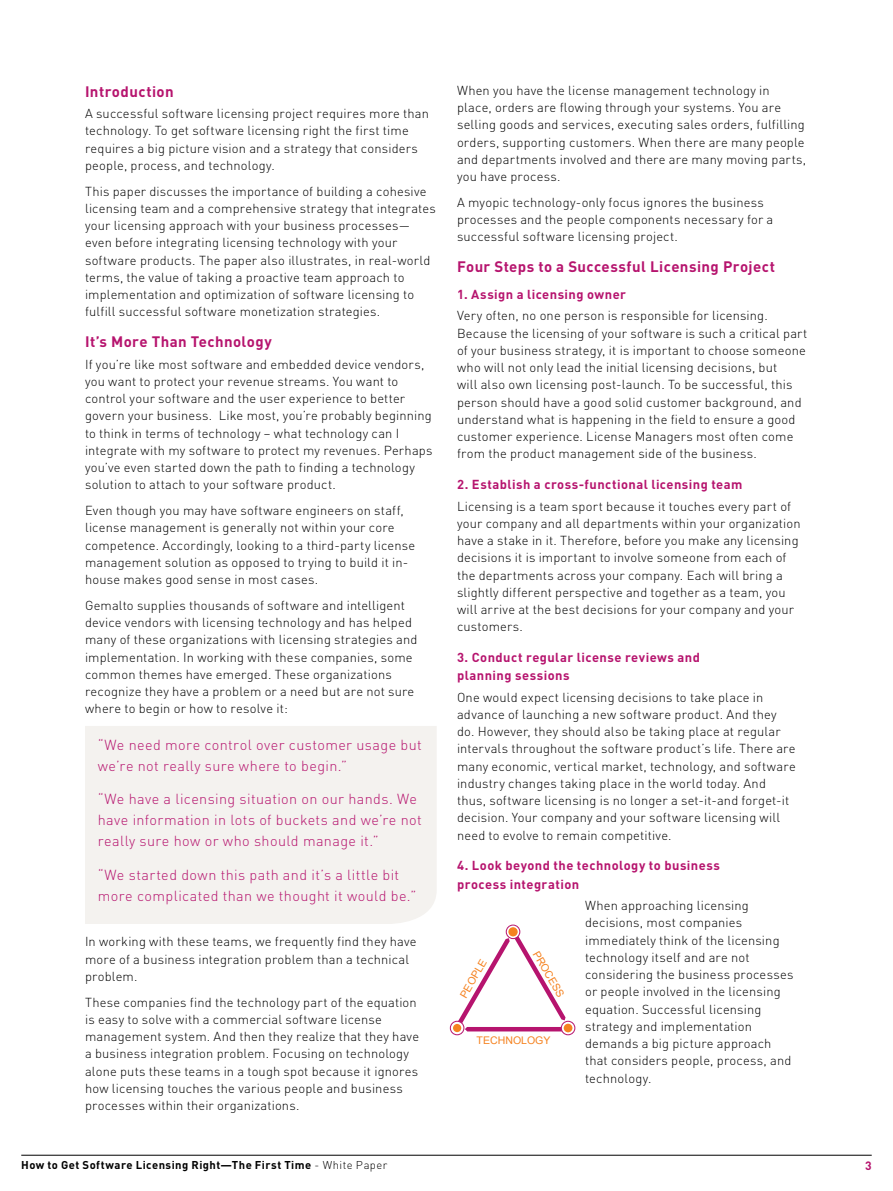
<style>
.page{position:relative;width:893px;height:1191px;background:#fff}
.page>*{position:absolute;margin:0;border:0;box-sizing:border-box;transform-origin:0 0}
.t1{font:700 15px "DIN Pro";letter-spacing:.03em;color:#b6146e}
.t2{font:300 14.4px/21px "DIN Pro";letter-spacing:.03em;color:#b6146e}
.t3{font:300 12.9px/17.2px "DIN Pro";letter-spacing:.015em;color:#000}
.t4{font:700 12.9px/18px "DIN Pro";letter-spacing:.035em;color:#b6146e}
.t5{font:700 12px "DIN Pro";color:#b6146e}
.t6{font:700 11.25px "DIN Pro";letter-spacing:.04em;color:#000}
.t7{font:10.5px "Arial";color:#f58220}
.s1{font-weight:300}
</style>
<div class="page">
<hr style="left:21px;top:1155px;width:851px;height:1px;background:#000">
<div style="left:85px;top:726px;width:352px;height:198px;background:#f4f2ef"></div>
<div style="left:506px;top:924px;width:14px;height:15px;border:1px solid #b6146e;border-radius:50%"></div>
<div style="left:561px;top:1020px;width:14px;height:15px;border:1px solid #b6146e;border-radius:50%"></div>
<div style="left:450px;top:1020px;width:14px;height:15px;border:1px solid #b6146e;border-radius:50%"></div>
<div style="left:508px;top:927px;width:10px;height:9px;background:#f58220;border-radius:50%"></div>
<div style="left:564px;top:1023px;width:8px;height:9px;background:#f58220;border-radius:50%"></div>
<div style="left:453px;top:1024px;width:8px;height:8px;background:#f58220;border-radius:50%"></div>
<svg style="left:458px;top:936px;width:111px;height:96px"></svg>
<p class="t1" style="left:85px;top:81px;width:90px">Introduction</p>
<p class="t3" style="left:85px;top:104px;width:346px">A successful software licensing project requires more than technology. To get software licensing right the first time requires a big picture vision and a strategy that considers people, process, and technology.</p>
<p class="t3" style="left:85px;top:182px;width:352px">This paper discusses the importance of building a cohesive licensing team and a comprehensive strategy that integrates your licensing approach with your business processes— even before integrating licensing technology with your software products. The paper also illustrates, in real-world terms, the value of taking a proactive team approach to implementation and optimization of software licensing to fulfill successful software monetization strategies.</p>
<p class="t1" style="left:85px;top:331px;width:188px">It’s More Than Technology</p>
<p class="t3" style="left:85px;top:355px;width:349px">If you’re like most software and embedded device vendors, you want to protect your revenue streams. You want to control your software and the user experience to better govern your business. Like most, you’re probably beginning to think in terms of technology – what technology can I integrate with my software to protect my revenues. Perhaps you’ve even started down the path to finding a technology solution to attach to your software product.</p>
<p class="t3" style="left:85px;top:501px;width:332px">Even though you may have software engineers on staff, license management is generally not within your core competence. Accordingly, looking to a third-party license management solution as opposed to trying to build it in&shy;house makes good sense in most cases.</p>
<p class="t3" style="left:85px;top:596px;width:334px">Gemalto supplies thousands of software and intelligent device vendors with licensing technology and has helped many of these organizations with licensing strategies and implementation. In working with these companies, some common themes have emerged. These organizations recognize they have a problem or a need but are not sure where to begin or how to resolve it:</p>
<p class="t2" style="left:98px;top:733px;width:326px">“We need more control over customer usage but we’re not really sure where to begin.”</p>
<p class="t2" style="left:98px;top:788px;width:325px">“We have a licensing situation on our hands. We have information in lots of buckets and we’re not really sure how or who should manage it.”</p>
<p class="t2" style="left:98px;top:864px;width:320px">“We started down this path and it’s a little bit more complicated than we thought it would be.”</p>
<p class="t3" style="left:85px;top:932px;width:333px">In working with these teams, we frequently find they have more of a business integration problem than a technical problem.</p>
<p class="t3" style="left:85px;top:992px;width:336px">These companies find the technology part of the equation is easy to solve with a commercial software license management system. And then they realize that they have a business integration problem. Focusing on technology alone puts these teams in a tough spot because it ignores how licensing touches the various people and business processes within their organizations.</p>
<p class="t3" style="left:457px;top:81px;width:351px">When you have the license management technology in place, orders are flowing through your systems. You are selling goods and services, executing sales orders, fulfilling orders, supporting customers. When there are many people and departments involved and there are many moving parts, you have process.</p>
<p class="t3" style="left:457px;top:193px;width:318px">A myopic technology-only focus ignores the business processes and the people components necessary for a successful software licensing project.</p>
<p class="t1" style="left:457px;top:257px;width:320px">Four Steps to a Successful Licensing Project</p>
<p class="t4" style="left:457px;top:284px;width:171px">1. Assign a licensing owner</p>
<p class="t3" style="left:457px;top:306px;width:352px">Very often, no one person is responsible for licensing.<br>Because the licensing of your software is such a critical part of your business strategy, it is important to choose someone who will not only lead the initial licensing decisions, but<br>will also own licensing post-launch. To be successful, this person should have a good solid customer background, and understand what is happening in the field to ensure a good customer experience. License Managers most often come from the product management side of the business.</p>
<p class="t4" style="left:457px;top:475px;width:287px">2. Establish a cross-functional licensing team</p>
<p class="t3" style="left:457px;top:497px;width:345px">Licensing is a team sport because it touches every part of your company and all departments within your organization have a stake in it. Therefore, before you make any licensing decisions it is important to involve someone from each of the departments across your company. Each will bring a slightly different perspective and together as a team, you will arrive at the best decisions for your company and your customers.</p>
<p class="t4" style="left:457px;top:648px;width:244px">3. Conduct regular license reviews and planning sessions</p>
<p class="t3" style="left:457px;top:688px;width:340px">One would expect licensing decisions to take place in advance of launching a new software product. And they do. However, they should also be taking place at regular intervals throughout the software product’s life. There are many economic, vertical market, technology, and software industry changes taking place in the world today. And thus, software licensing is no longer a set-it-and forget-it decision. Your company and your software licensing will need to evolve to remain competitive.</p>
<p class="t4" style="left:457px;top:856px;width:264px">4. Look beyond the technology to business process integration</p>
<p class="t3" style="left:585px;top:896px;width:210px">When approaching licensing decisions, most companies immediately think of the licensing technology itself and are not considering the business processes or people involved in the licensing equation. Successful licensing strategy and implementation demands a big picture approach that considers people, process, and technology.</p>
<p class="t7" style="left:457px;top:993px;width:44px;rotate:-60deg">PEOPLE</p>
<p class="t7" style="left:542px;top:948px;width:53px;rotate:60deg">PROCESS</p>
<p class="t7" style="left:477px;top:1033px;width:75px">TECHNOLOGY</p>
<p class="t6" style="left:21px;top:1157px;width:368px">How to Get Software Licensing Right—The First Time <span class="s1">- White Paper</span></p>
<p class="t5" style="left:865px;top:1157px;width:8px">3</p>
</div>
